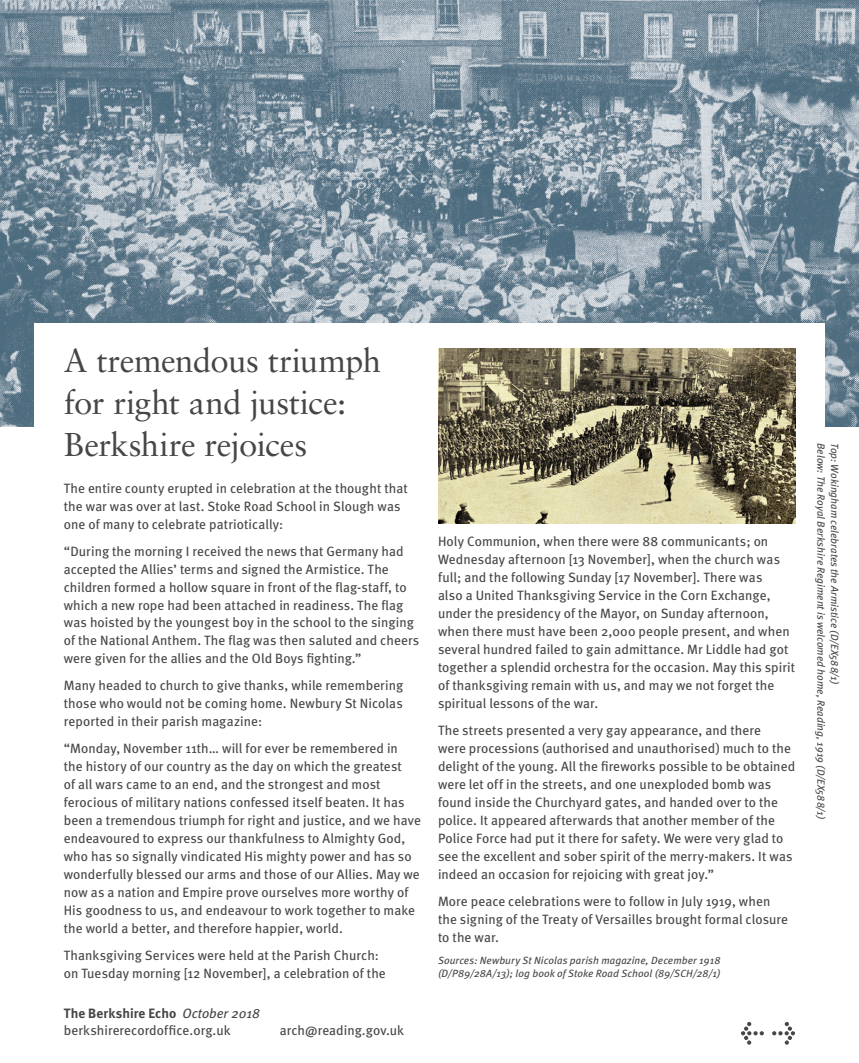
<style>
.page{position:relative;width:859px;height:1063px;background:#fff}
.page>*{position:absolute;margin:0;border:0;box-sizing:border-box;transform-origin:0 0}
.t1{font:33px/42px "Sabon";letter-spacing:-.015em;color:#484644}
.t2{font:13.5px/18px "Meta";letter-spacing:.005em;color:#484644}
.t3{font:italic 10.5px/12.6px "Meta";letter-spacing:.01em;color:#484644}
.s1{font-weight:700}
.s2{font-style:italic}
</style>
<div class="page">
<svg style="left:741px;top:1022px;width:23px;height:23px"></svg>
<svg style="left:772px;top:1022px;width:23px;height:23px"></svg>
<img style="left:0;top:0;width:859px;height:426px">
<div style="left:34px;top:323px;width:791px;height:363px;background:#fff"></div>
<img style="left:438px;top:349px;width:357px;height:174px">
<h1 class="t1" style="left:64px;top:339px;width:319px">A tremendous triumph for right and justice:<br>Berkshire rejoices</h1>
<p class="t2" style="left:64px;top:479px;width:345px">The entire county erupted in celebration at the thought that the war was over at last. Stoke Road School in Slough was one of many to celebrate patriotically:</p>
<p class="t2" style="left:64px;top:542px;width:357px">“During the morning I received the news that Germany had accepted the Allies’ terms and signed the Armistice. The children formed a hollow square in front of the flag-staff, to which a new rope had been attached in readiness. The flag was hoisted by the youngest boy in the school to the singing of the National Anthem. The flag was then saluted and cheers were given for the allies and the Old Boys fighting.”</p>
<p class="t2" style="left:64px;top:677px;width:341px;text-align:justify">Many headed to church to give thanks, while remembering those who would not be coming home. Newbury St Nicolas reported in their parish magazine:</p>
<p class="t2" style="left:64px;top:740px;width:359px">“Monday, November 11th… will for ever be remembered in<br>the history of our country as the day on which the greatest<br>of all wars came to an end, and the strongest and most ferocious of military nations confessed itself beaten. It has been a tremendous triumph for right and justice, and we have endeavoured to express our thankfulness to Almighty God, who has so signally vindicated His mighty power and has so wonderfully blessed our arms and those of our Allies. May we now as a nation and Empire prove ourselves more worthy of His goodness to us, and endeavour to work together to make the world a better, and therefore happier, world.</p>
<p class="t2" style="left:64px;top:947px;width:323px">Thanksgiving Services were held at the Parish Church: on Tuesday morning [12 November], a celebration of the</p>
<p class="t2" style="left:64px;top:1005px;width:198px;line-height:16.5px"><span class="s1">The Berkshire Echo</span> <span class="s2">October 2018 </span>berkshirerecordoffice.org.uk</p>
<p class="t2" style="left:280px;top:1021px;width:126px">arch@reading.gov.uk</p>
<p class="t2" style="left:438px;top:533px;width:359px">Holy Communion, when there were 88 communicants; on Wednesday afternoon [13 November], when the church was full; and the following Sunday [17 November]. There was<br>also a United Thanksgiving Service in the Corn Exchange, under the presidency of the Mayor, on Sunday afternoon, when there must have been 2,000 people present, and when several hundred failed to gain admittance. Mr Liddle had got together a splendid orchestra for the occasion. May this spirit of thanksgiving remain with us, and may we not forget the spiritual lessons of the war.</p>
<p class="t2" style="left:438px;top:722px;width:359px">The streets presented a very gay appearance, and there<br>were processions (authorised and unauthorised) much to the delight of the young. All the fireworks possible to be obtained were let off in the streets, and one unexploded bomb was found inside the Churchyard gates, and handed over to the police. It appeared afterwards that another member of the Police Force had put it there for safety. We were very glad to see the excellent and sober spirit of the merry-makers. It was indeed an occasion for rejoicing with great joy.”</p>
<p class="t2" style="left:438px;top:892px;width:351px">More peace celebrations were to follow in July 1919, when the signing of the Treaty of Versailles brought formal closure to the war.</p>
<p class="t3" style="left:438px;top:954px;width:284px">Sources: Newbury St Nicolas parish magazine, December 1918 (D/P89/28A/13); log book of Stoke Road School (89/SCH/28/1)</p>
<p class="t3" style="left:828px;top:443px;width:379px;rotate:90deg">Below: The Royal Berkshire Regiment is welcomed home, Reading, 1919 (D/EX588/1)</p>
<p class="t3" style="left:841px;top:443px;width:244px;rotate:90deg">Top: Wokingham celebrates the Armistice (D/EX588/1)</p>
</div>
